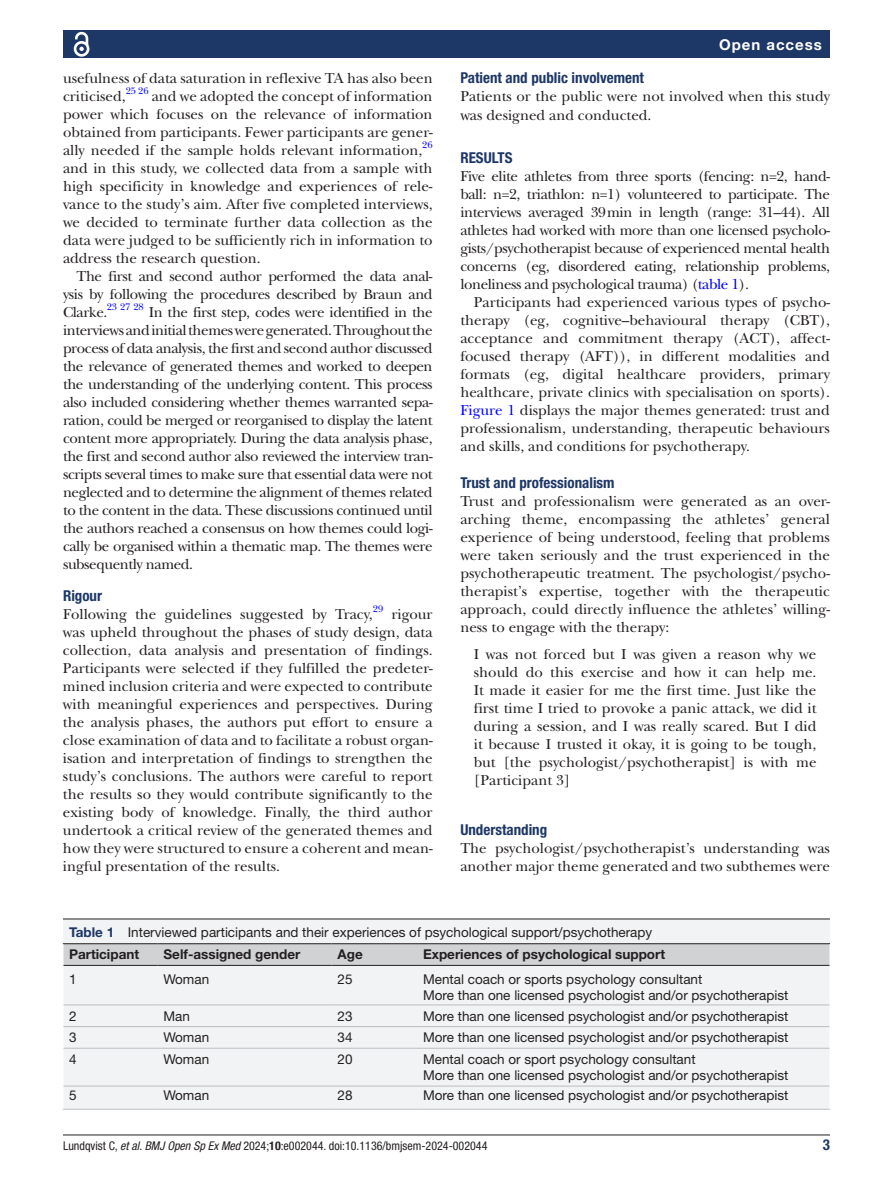
<style>
.page{position:relative;width:893px;height:1191px;background:#fff}
.page>*{position:absolute;margin:0;border:0;box-sizing:border-box;transform-origin:0 0}
.t1{font:15px/18px "New Baskerville";color:#231f20;text-align:justify}
.t2{font:700 condensed 15px "Helvetica Neue LT Std";color:#1d3766}
.t3{font:700 15px "Helvetica Neue LT Std";letter-spacing:.065em;color:#fff}
.t4{font:13.5px/16.2px "Helvetica Neue LT Std";color:#231f20}
.t5{font:700 13.5px "Helvetica Neue LT Std";color:#231f20}
.t6{font:condensed 12px "Helvetica Neue LT Std";color:#231f20}
.t7{font:9.9px "New Baskerville";letter-spacing:-.015em;color:#00f}
.s1{color:#00f}
.s2{font-weight:700;color:#1d3766}
.s3{font-weight:700}
.s4{font-style:italic}
</style>
<div class="page">
<hr style="left:63px;top:1134px;width:767px;height:1px;background:#231f20">
<div style="left:63px;top:31px;width:767px;height:27px;background:#1d3766"></div>
<svg style="left:73px;top:31px;width:17px;height:26px"></svg>
<div style="left:63px;top:919px;width:767px;height:190px;background:#f2f3f4"></div>
<hr style="left:63px;top:918px;width:767px;height:1px;background:#231f20">
<hr style="left:63px;top:965px;width:95px;height:1px;background:#231f20">
<hr style="left:158px;top:965px;width:174px;height:1px;background:#231f20">
<hr style="left:332px;top:965px;width:85px;height:1px;background:#231f20">
<hr style="left:417px;top:965px;width:413px;height:1px;background:#231f20">
<hr style="left:63px;top:1004px;width:95px;height:1px;background:#bcbdc0">
<hr style="left:158px;top:1004px;width:174px;height:1px;background:#bcbdc0">
<hr style="left:332px;top:1004px;width:85px;height:1px;background:#bcbdc0">
<hr style="left:417px;top:1004px;width:413px;height:1px;background:#bcbdc0">
<hr style="left:63px;top:1026px;width:95px;height:1px;background:#bcbdc0">
<hr style="left:158px;top:1026px;width:174px;height:1px;background:#bcbdc0">
<hr style="left:332px;top:1026px;width:85px;height:1px;background:#bcbdc0">
<hr style="left:417px;top:1026px;width:413px;height:1px;background:#bcbdc0">
<hr style="left:63px;top:1048px;width:95px;height:1px;background:#bcbdc0">
<hr style="left:158px;top:1048px;width:174px;height:1px;background:#bcbdc0">
<hr style="left:332px;top:1048px;width:85px;height:1px;background:#bcbdc0">
<hr style="left:417px;top:1048px;width:413px;height:1px;background:#bcbdc0">
<hr style="left:63px;top:1085px;width:95px;height:1px;background:#bcbdc0">
<hr style="left:63px;top:1109px;width:95px;height:1px;background:#bcbdc0">
<hr style="left:158px;top:1085px;width:174px;height:1px;background:#bcbdc0">
<hr style="left:158px;top:1109px;width:174px;height:1px;background:#bcbdc0">
<hr style="left:332px;top:1085px;width:85px;height:1px;background:#bcbdc0">
<hr style="left:332px;top:1109px;width:85px;height:1px;background:#bcbdc0">
<hr style="left:417px;top:1085px;width:413px;height:1px;background:#bcbdc0">
<hr style="left:417px;top:1109px;width:413px;height:1px;background:#bcbdc0">
<hr style="left:63px;top:965px;width:1px;height:40px;background:#fff">
<hr style="left:63px;top:1048px;width:1px;height:38px;background:#fff">
<svg style="left:63px;top:943px;width:768px;height:22px;background:#c8c9cb"></svg>
<p class="t1" style="left:63px;top:69px;width:371px">usefulness of data saturation in reflexive TA has also been criticised,</p>
<p class="t7" style="left:126px;top:85px;width:24px">25 26</p>
<p class="t1" style="left:63px;top:87px;width:371px;text-indent:89px">and we adopted the concept of information power which focuses on the relevance of information obtained from participants. Fewer participants are gener&shy;ally needed if the sample holds relevant information,</p>
<p class="t7" style="left:422px;top:139px;width:12px">26</p>
<p class="t1" style="left:63px;top:159px;width:371px">and in this study, we collected data from a sample with high specificity in knowledge and experiences of rele&shy;vance to the study’s aim. After five completed interviews, we decided to terminate further data collection as the data were judged to be sufficiently rich in information to address the research question.</p>
<p class="t1" style="left:63px;top:267px;width:371px;text-indent:14px">The first and second author performed the data anal&shy;ysis by following the procedures described by Braun and Clarke.</p>
<p class="t7" style="left:107px;top:301px;width:38px">23 27 28</p>
<p class="t1" style="left:63px;top:303px;width:371px;text-indent:86px">In the first step, codes were identified in the interviews and initial themes were generated. Throughout the process of data analysis, the first and second author discussed the relevance of generated themes and worked to deepen the understanding of the underlying content. This process also included considering whether themes warranted sepa&shy;ration, could be merged or reorganised to display the latent content more appropriately. During the data analysis phase, the first and second author also reviewed the interview tran&shy;scripts several times to make sure that essential data were not neglected and to determine the alignment of themes related to the content in the data. These discussions continued until the authors reached a consensus on how themes could logi&shy;cally be organised within a thematic map. The themes were subsequently named.</p>
<p class="t2" style="left:63px;top:586px;width:41px">Rigour</p>
<p class="t1" style="left:63px;top:605px;width:322px">Following the guidelines suggested by Tracy,<sup>29</sup></p>
<p class="t1" style="left:63px;top:605px;width:371px;text-indent:328px">rigour was upheld throughout the phases of study design, data collection, data analysis and presentation of findings.<br>Participants were selected if they fulfilled the predeter&shy;mined inclusion criteria and were expected to contribute with meaningful experiences and perspectives. During the analysis phases, the authors put effort to ensure a close examination of data and to facilitate a robust organ&shy;isation and interpretation of findings to strengthen the study’s conclusions. The authors were careful to report the results so they would contribute significantly to the existing body of knowledge. Finally, the third author undertook a critical review of the generated themes and how they were structured to ensure a coherent and mean&shy;ingful presentation of the results.</p>
<p class="t3" style="left:719px;top:35px;width:104px">Open access</p>
<p class="t2" style="left:460px;top:69px;width:185px">Patient and public involvement</p>
<p class="t1" style="left:460px;top:88px;width:371px">Patients or the public were not involved when this study was designed and conducted.</p>
<p class="t2" style="left:460px;top:148px;width:54px">RESULTS</p>
<p class="t1" style="left:460px;top:167px;width:371px">Five elite athletes from three sports (fencing: n=2, hand&shy;ball: n=2, triathlon: n=1) volunteered to participate. The interviews averaged 39min in length (range: 31–44). All athletes had worked with more than one licensed psycholo&shy;gists/psychotherapist because of experienced mental health concerns (eg, disordered eating, relationship problems, loneliness and psychological trauma) (<span class="s1">table 1</span>).</p>
<p class="t1" style="left:460px;top:293px;width:371px;text-indent:14px">Participants had experienced various types of psycho&shy;therapy (eg, cognitive–behavioural therapy (CBT), acceptance and commitment therapy (ACT), affect&shy;focused therapy (AFT)), in different modalities and formats (eg, digital healthcare providers, primary healthcare, private clinics with specialisation on sports).<br><span class="s1">Figure 1</span> displays the major themes generated: trust and professionalism, understanding, therapeutic behaviours and skills, and conditions for psychotherapy.</p>
<p class="t2" style="left:460px;top:473px;width:156px">Trust and professionalism</p>
<p class="t1" style="left:460px;top:492px;width:371px">Trust and professionalism were generated as an over&shy;arching theme, encompassing the athletes’ general experience of being understood, feeling that problems were taken seriously and the trust experienced in the psychotherapeutic treatment. The psychologist/psycho&shy;therapist’s expertise, together with the therapeutic approach, could directly influence the athletes’ willing&shy;ness to engage with the therapy:</p>
<p class="t1" style="left:474px;top:645px;width:344px">I was not forced but I was given a reason why we should do this exercise and how it can help me.<br>It made it easier for me the first time. Just like the first time I tried to provoke a panic attack, we did it during a session, and I was really scared. But I did it because I trusted it okay, it is going to be tough, but [the psychologist/psychotherapist] is with me [Participant 3]</p>
<p class="t2" style="left:460px;top:820px;width:88px">Understanding</p>
<p class="t1" style="left:460px;top:839px;width:371px">The psychologist/psychotherapist’s understanding was another major theme generated and two subthemes were</p>
<p class="t4" style="left:69px;top:921px;width:585px;line-height:22px"><span class="s2">Table 1</span> Interviewed participants and their experiences of psychological support/psychotherapy<br><span class="s3">Participant</span></p>
<p class="t5" style="left:164px;top:946px;width:138px">Self-assigned gender</p>
<p class="t5" style="left:338px;top:946px;width:27px">Age</p>
<p class="t5" style="left:423px;top:946px;width:244px">Experiences of psychological support</p>
<p class="t4" style="left:69px;top:971px;width:9px">1</p>
<p class="t4" style="left:164px;top:971px;width:47px">Woman</p>
<p class="t4" style="left:338px;top:971px;width:17px">25</p>
<p class="t4" style="left:423px;top:971px;width:367px">Mental coach or sports psychology consultant<br>More than one licensed psychologist and/or psychotherapist</p>
<p class="t4" style="left:69px;top:1007px;width:9px">2</p>
<p class="t4" style="left:164px;top:1007px;width:28px">Man</p>
<p class="t4" style="left:338px;top:1007px;width:17px">23</p>
<p class="t4" style="left:423px;top:1007px;width:367px">More than one licensed psychologist and/or psychotherapist</p>
<p class="t4" style="left:69px;top:1029px;width:9px">3</p>
<p class="t4" style="left:164px;top:1029px;width:47px">Woman</p>
<p class="t4" style="left:338px;top:1029px;width:17px">34</p>
<p class="t4" style="left:423px;top:1029px;width:367px">More than one licensed psychologist and/or psychotherapist</p>
<p class="t4" style="left:69px;top:1050px;width:9px">4</p>
<p class="t4" style="left:164px;top:1050px;width:47px">Woman</p>
<p class="t4" style="left:338px;top:1050px;width:17px">20</p>
<p class="t4" style="left:423px;top:1050px;width:367px">Mental coach or sport psychology consultant<br>More than one licensed psychologist and/or psychotherapist</p>
<p class="t4" style="left:69px;top:1087px;width:9px">5</p>
<p class="t4" style="left:164px;top:1087px;width:47px">Woman</p>
<p class="t4" style="left:338px;top:1087px;width:17px">28</p>
<p class="t4" style="left:423px;top:1087px;width:367px">More than one licensed psychologist and/or psychotherapist</p>
<p class="t6" style="left:63px;top:1138px;width:426px">Lundqvist C, <span class="s4">et al</span>. <span class="s4">BMJ Open Sp Ex Med</span> 2024;<span class="s3">10</span>:e002044. doi:10.1136/bmjsem-2024-002044</p>
<p class="t2" style="left:823px;top:1135px;width:9px">3</p>
</div>
